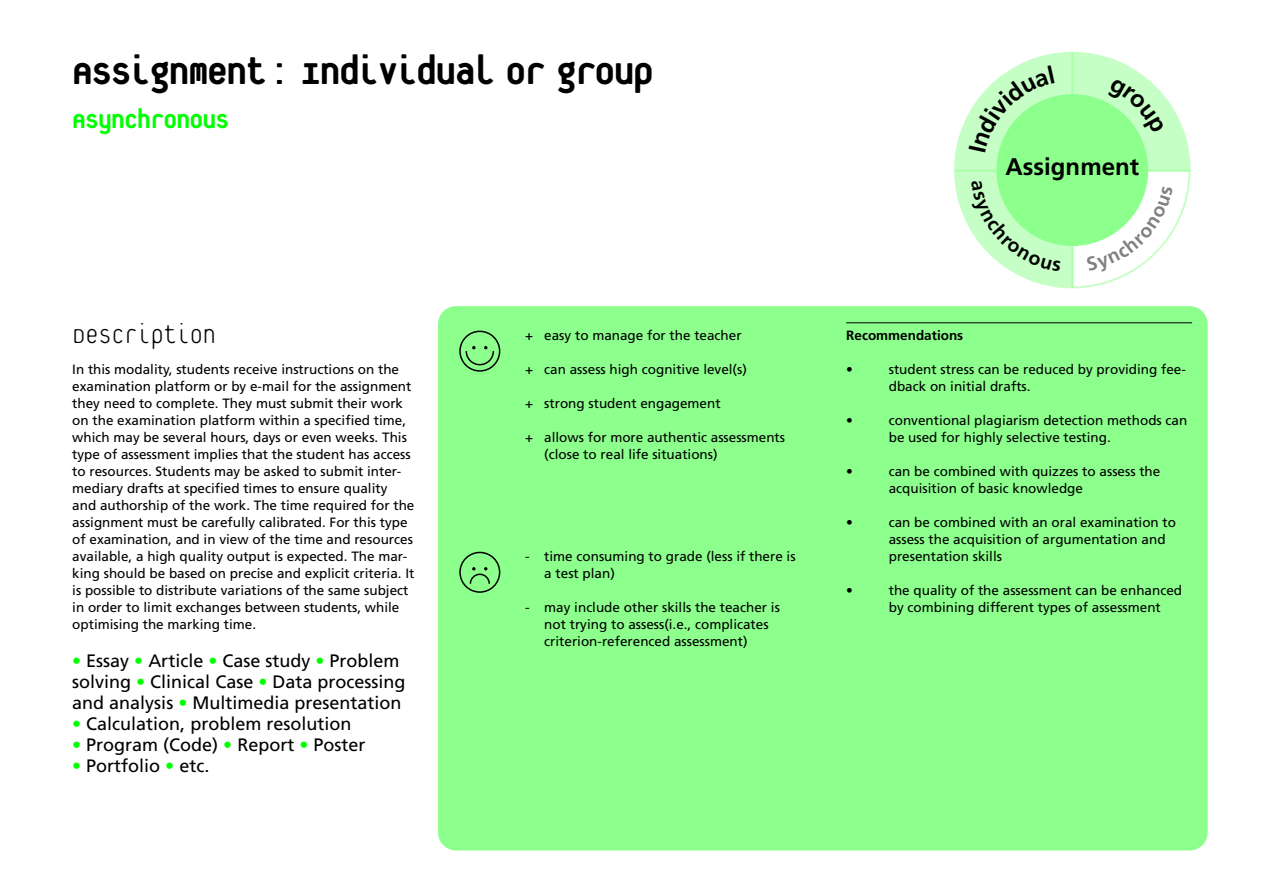
<style>
.page{position:relative;width:1263px;height:893px;background:#fff}
.page>*{position:absolute;margin:0;border:0;box-sizing:border-box;transform-origin:0 0}
.t1{font:800 45px "Platelet OT";letter-spacing:-.035em;color:#000}
.t2{font:800 30px "Platelet OT";letter-spacing:-.03em;color:#0f0}
.t3{font:100 30px "Platelet OT";letter-spacing:-.03em;color:#000}
.t4{font:700 24px "Frutiger LT Pro";color:#000}
.t5{font:18px/21px "Frutiger LT Std";color:#000}
.t6{font:13.5px/17px "Frutiger LT Std";color:#000}
.t7{font:700 13.5px "Frutiger LT Std";color:#000}
.s1{color:#0f0}
</style>
<div class="page">
<div style="left:438px;top:306px;width:770px;height:544px;background:#8cff8c;border-radius:18px"></div>
<svg style="left:459px;top:330px;width:42px;height:42px"></svg>
<svg style="left:459px;top:551px;width:42px;height:42px"></svg>
<hr style="left:846px;top:322px;width:346px;height:1px;background:#000">
<svg style="left:954px;top:52px;width:236px;height:236px"></svg>
<h1 class="t1" style="left:72px;top:51px;width:583px">Assignment: Individual or group</h1>
<h2 class="t2" style="left:72px;top:106px;width:158px">Asynchronous</h2>
<h3 class="t4" style="left:1005px;top:152px;width:135px">Assignment</h3>
<h2 class="t3" style="left:72px;top:321px;width:145px">Description</h2>
<p class="t6" style="left:72px;top:361px;width:344px">In this modality, students receive instructions on the examination platform or by e-mail for the assignment they need to complete. They must submit their work on the examination platform within a specified time, which may be several hours, days or even weeks. This type of assessment implies that the student has access to resources. Students may be asked to submit inter&shy;mediary drafts at specified times to ensure quality and authorship of the work. The time required for the assignment must be carefully calibrated. For this type of examination, and in view of the time and resources available, a high quality output is expected. The mar&shy;king should be based on precise and explicit criteria. It is possible to distribute variations of the same subject in order to limit exchanges between students, while optimising the marking time.</p>
<h3 class="t5" style="left:72px;top:651px;width:335px"><span class="s1">•</span> Essay <span class="s1">•</span> Article <span class="s1">•</span> Case study <span class="s1">•</span> Problem solving <span class="s1">•</span> Clinical Case <span class="s1">•</span> Data processing and analysis <span class="s1">•</span> Multimedia presentation</h3>
<h3 class="t5" style="left:72px;top:714px;width:281px"><span class="s1">•</span> Calculation, problem resolution</h3>
<h3 class="t5" style="left:72px;top:735px;width:295px"><span class="s1">•</span> Program (Code) <span class="s1">•</span> Report <span class="s1">•</span> Poster</h3>
<h3 class="t5" style="left:72px;top:756px;width:139px"><span class="s1">•</span> Portfolio <span class="s1">•</span> etc.</h3>
<p class="t6" style="left:525px;top:327px;width:218px">+ easy to manage for the teacher</p>
<p class="t6" style="left:525px;top:361px;width:223px">+ can assess high cognitive level(s)</p>
<p class="t6" style="left:525px;top:395px;width:197px">+ strong student engagement</p>
<p class="t6" style="left:544px;top:429px;width:242px;text-indent:-19px">+ allows for more authentic assessments (close to real life situations)</p>
<p class="t6" style="left:544px;top:548px;width:253px;text-indent:-19px">- time consuming to grade (less if there is a test plan)</p>
<p class="t6" style="left:544px;top:599px;width:237px;text-indent:-19px">- may include other skills the teacher is not trying to assess(i.e., complicates criterion-referenced assessment)</p>
<p class="t7" style="left:846px;top:328px;width:119px">Recommendations</p>
<p class="t6" style="left:846px;top:361px;width:8px">•</p>
<p class="t6" style="left:889px;top:361px;width:299px">student stress can be reduced by providing fee&shy;dback on initial drafts.</p>
<p class="t6" style="left:846px;top:412px;width:8px">•</p>
<p class="t6" style="left:889px;top:412px;width:300px">conventional plagiarism detection methods can be used for highly selective testing.</p>
<p class="t6" style="left:846px;top:463px;width:8px">•</p>
<p class="t6" style="left:889px;top:463px;width:273px">can be combined with quizzes to assess the acquisition of basic knowledge</p>
<p class="t6" style="left:846px;top:514px;width:8px">•</p>
<p class="t6" style="left:889px;top:514px;width:289px">can be combined with an oral examination to assess the acquisition of argumentation and presentation skills</p>
<p class="t6" style="left:846px;top:582px;width:8px">•</p>
<p class="t6" style="left:889px;top:582px;width:295px">the quality of the assessment can be enhanced by combining different types of assessment</p>
</div>
